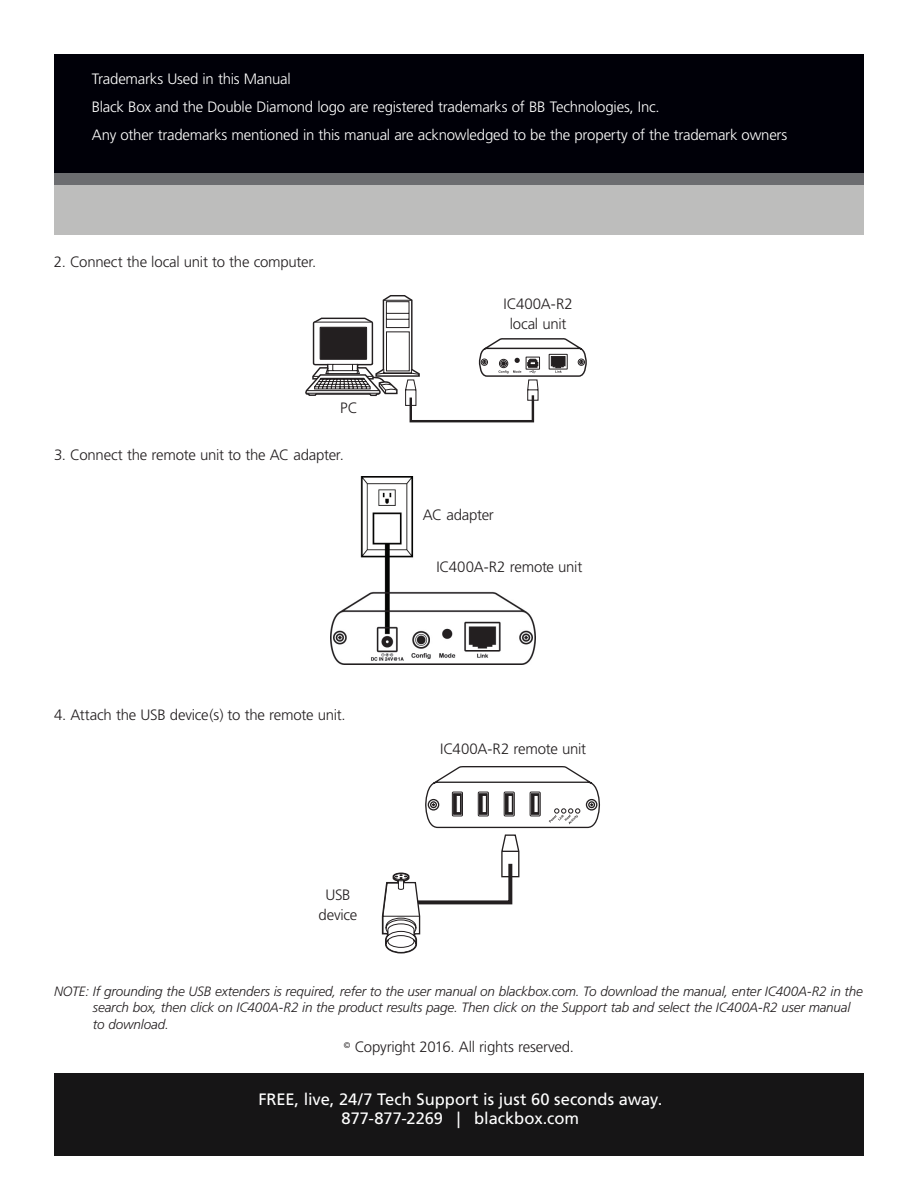
<style>
.page{position:relative;width:918px;height:1188px;background:#fff}
.page>*{position:absolute;margin:0;border:0;box-sizing:border-box;transform-origin:0 0}
.t1{font:16.5px/19.8px "Frutiger";color:#fff;text-align:center}
.t2{font:300 15px/19.5px "Frutiger";letter-spacing:-.015em;color:#231f20;text-align:center}
.t3{font:300 15px/28.2px "Frutiger";letter-spacing:-.015em;color:#fff}
.t4{font:italic 300 13.5px/16.5px "Frutiger";letter-spacing:-.015em;color:#231f20}
</style>
<div class="page">
<div style="left:54px;top:54px;width:810px;height:120px;background:#000008"></div>
<div style="left:54px;top:185px;width:810px;height:50px;background:#bdbdbc"></div>
<div style="left:54px;top:173px;width:810px;height:12px;background:#6c6d70"></div>
<div style="left:54px;top:1073px;width:810px;height:83px;background:#161516"></div>
<svg style="left:305px;top:295px;width:282px;height:127px"></svg>
<img style="left:330px;top:477px;width:205px;height:188px">
<svg style="left:382px;top:766px;width:218px;height:187px"></svg>
<p class="t3" style="left:92px;top:65px;width:697px">Trademarks Used in this Manual<br>Black Box and the Double Diamond logo are registered trademarks of BB Technologies, Inc.<br>Any other trademarks mentioned in this manual are acknowledged to be the property of the trademark owners</p>
<p class="t2" style="left:54px;top:252px;width:264px">2. Connect the local unit to the computer.</p>
<p class="t2" style="left:340px;top:399px;width:19px">PC</p>
<p class="t2" style="left:54px;top:445px;width:291px">3. Connect the remote unit to the AC adapter.</p>
<p class="t2" style="left:54px;top:705px;width:293px">4. Attach the USB device(s) to the remote unit.</p>
<p class="t2" style="left:319px;top:886px;width:40px">USB device</p>
<p class="t2" style="left:504px;top:294px;width:71px">IC400A-R2 local unit</p>
<p class="t2" style="left:423px;top:505px;width:73px">AC adapter</p>
<p class="t2" style="left:436px;top:557px;width:148px">IC400A-R2 remote unit</p>
<p class="t2" style="left:440px;top:739px;width:148px">IC400A-R2 remote unit</p>
<p class="t4" style="left:93px;top:983px;width:771px;text-indent:-39px">NOTE: If grounding the USB extenders is required, refer to the user manual on blackbox.com. To download the manual, enter IC400A-R2 in the search box, then click on IC400A-R2 in the product results page. Then click on the Support tab and select the IC400A-R2 user manual to download.</p>
<p class="t2" style="left:344px;top:1038px;width:232px"><sup>©</sup> Copyright 2016. All rights reserved.</p>
<p class="t1" style="left:258px;top:1089px;width:406px">FREE, live, 24/7 Tech Support is just 60 seconds away.<br>877-877-2269 | blackbox.com</p>
</div>
